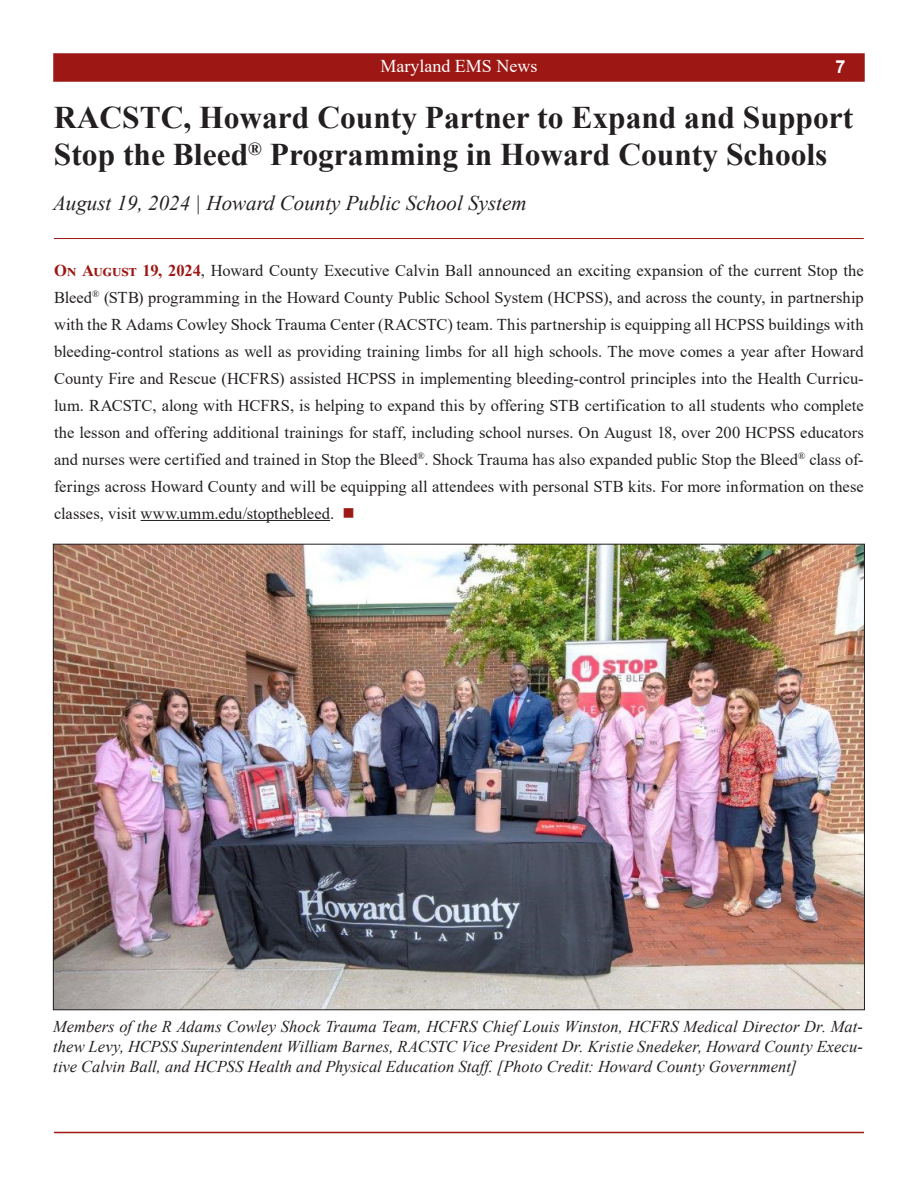
<style>
.page{position:relative;width:918px;height:1188px;background:#fff}
.page>*{position:absolute;margin:0;border:0;box-sizing:border-box;transform-origin:0 0}
.Header1{font:700 31.5px/37.8px "Times New Roman";color:#231f20}
.Header1-2{font:italic 21px "Times New Roman";color:#231f20}
.t1{font:18px "Times New Roman";color:#fff}
.t2{font:700 18px "Arial";color:#fff}
.EMS_News___Body{font:16.5px/27px "Times New Roman";color:#231f20;text-align:justify}
.EMS_News___Body-2{font:italic 16.5px/19.8px "Times New Roman";color:#231f20;text-align:justify}
.s1{font-weight:700;color:#9d1814}
.s2{color:#9d1814}
</style>
<div class="page">
<div style="left:53px;top:53px;width:812px;height:29px;background:#9d1814;border:2px solid #9d1814"></div>
<hr style="left:54px;top:1132px;width:810px;height:1px;background:#9d1814">
<hr style="left:54px;top:238px;width:810px;height:1px;background:#9d1814">
<hr style="left:141px;top:520px;width:189px;height:1px;background:#231f20">
<img style="left:55px;top:546px;width:808px;height:462px">
<p class="t1" style="left:381px;top:54px;width:158px">Maryland EMS News</p>
<p class="t2" style="left:836px;top:54px;width:12px">7</p>
<p class="Header1" style="left:54px;top:97px;width:801px">RACSTC, Howard County Partner to Expand and Support<br>Stop the Bleed<sup>®</sup> Programming in Howard County Schools</p>
<p class="Header1-2" style="left:53px;top:188px;width:475px">August 19, 2024 | Howard County Public School System</p>
<p class="EMS_News___Body" style="left:54px;top:256px;width:811px"><span class="s1">On August 19, 2024</span>, Howard County Executive Calvin Ball announced an exciting expansion of the current Stop the Bleed<sup>®</sup> (STB) programming in the Howard County Public School System (HCPSS), and across the county, in partnership with the R Adams Cowley Shock Trauma Center (RACSTC) team. This partnership is equipping all HCPSS buildings with bleeding-control stations as well as providing training limbs for all high schools. The move comes a year after Howard County Fire and Rescue (HCFRS) assisted HCPSS in implementing bleeding-control principles into the Health Curricu&shy;lum. RACSTC, along with HCFRS, is helping to expand this by offering STB certification to all students who complete the lesson and offering additional trainings for staff, including school nurses. On August 18, over 200 HCPSS educators and nurses were certified and trained in Stop the Bleed<sup>®</sup>. Shock Trauma has also expanded public Stop the Bleed<sup>®</sup> class of&shy;ferings across Howard County and will be equipping all attendees with personal STB kits. For more information on these classes, visit www.umm.edu/stopthebleed. <span class="s2">■</span></p>
<p class="EMS_News___Body-2" style="left:53px;top:1016px;width:811px">Members of the R Adams Cowley Shock Trauma Team, HCFRS Chief Louis Winston, HCFRS Medical Director Dr. Mat&shy;thew Levy, HCPSS Superintendent William Barnes, RACSTC Vice President Dr. Kristie Snedeker, Howard County Execu&shy;tive Calvin Ball, and HCPSS Health and Physical Education Staff. [Photo Credit: Howard County Government]</p>
</div>
